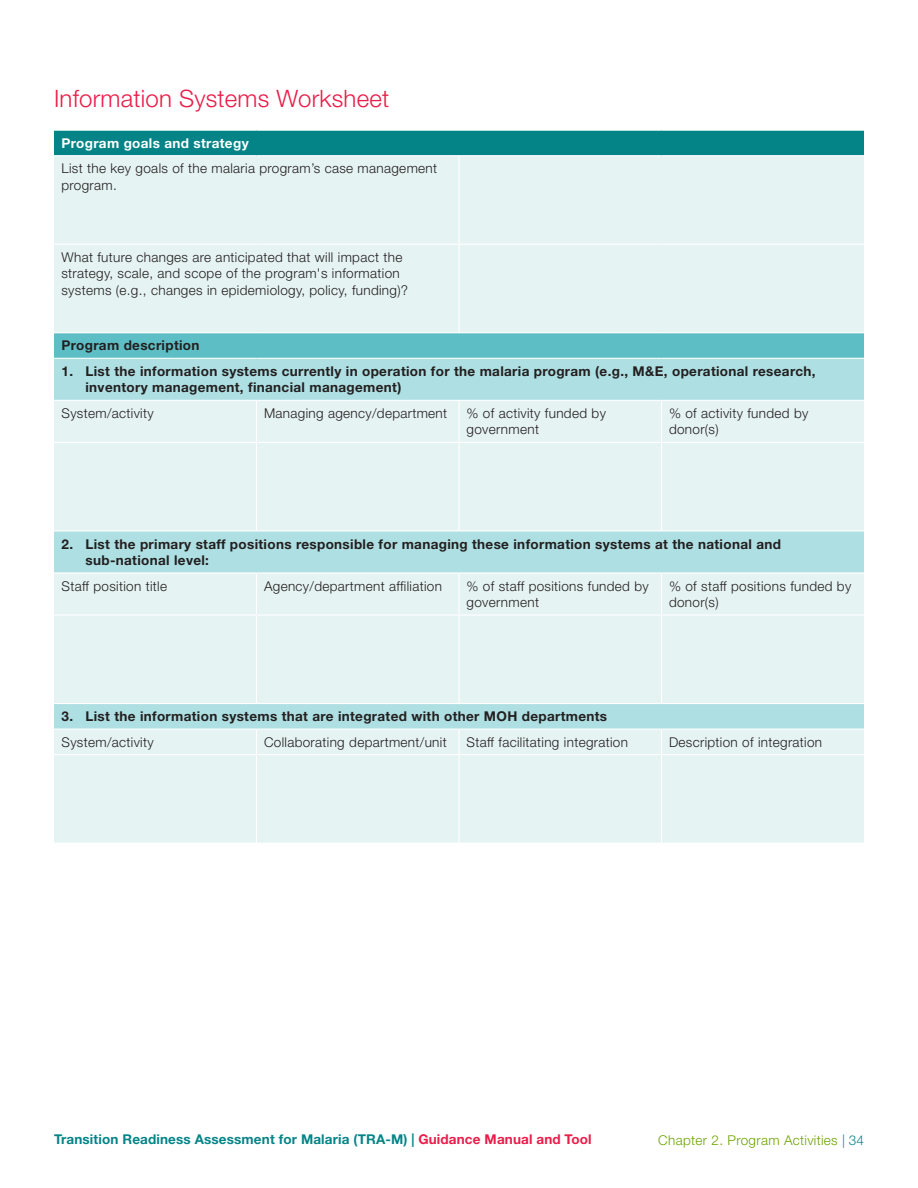
<style>
.page{position:relative;width:918px;height:1188px;background:#fff}
.page>*{position:absolute;margin:0;border:0;box-sizing:border-box;transform-origin:0 0}
.t1{font:300 24px "Helvetica Neue LT Std";letter-spacing:.01em;color:#ea1d49}
.t2{font:300 13.5px/16.5px "Helvetica Neue LT Std";letter-spacing:.025em;color:#231f20}
.t3{font:700 13.5px/16.5px "Helvetica Neue LT Std";letter-spacing:.025em;color:#231f20}
.t4{font:700 13.5px "Helvetica Neue LT Std";letter-spacing:.01em;color:#058488}
.t5{font:300 13.5px "Helvetica Neue LT Std";letter-spacing:.025em;color:#6ea400}
.t6{font:700 13.5px "Helvetica Neue LT Std";letter-spacing:.025em;color:#fff}
.s1{color:#ea1d49}
.s2{color:#058488}
</style>
<div class="page">
<div style="left:54px;top:130px;width:810px;height:26px;background:#058488"></div>
<div style="left:54px;top:156px;width:810px;height:687px;background:#e6f3f3"></div>
<div style="left:54px;top:333px;width:810px;height:25px;background:#5dbfc5"></div>
<svg style="left:54px;top:359px;width:810px;height:370px;background:#d5edee"></svg>
<hr style="left:54px;top:130px;width:202px;height:1px;background:#fff">
<hr style="left:256px;top:130px;width:203px;height:1px;background:#fff">
<hr style="left:459px;top:130px;width:203px;height:1px;background:#fff">
<hr style="left:662px;top:130px;width:202px;height:1px;background:#fff">
<hr style="left:54px;top:155px;width:202px;height:1px;background:#fff">
<hr style="left:256px;top:155px;width:203px;height:1px;background:#fff">
<hr style="left:459px;top:155px;width:203px;height:1px;background:#fff">
<hr style="left:458px;top:156px;width:2px;height:88px;background:#fff">
<hr style="left:662px;top:155px;width:202px;height:1px;background:#fff">
<hr style="left:54px;top:244px;width:202px;height:1px;background:#fff">
<hr style="left:256px;top:244px;width:203px;height:1px;background:#fff">
<hr style="left:459px;top:244px;width:203px;height:1px;background:#fff">
<hr style="left:458px;top:245px;width:2px;height:87px;background:#fff">
<hr style="left:662px;top:244px;width:202px;height:1px;background:#fff">
<hr style="left:54px;top:332px;width:202px;height:1px;background:#fff">
<hr style="left:256px;top:332px;width:203px;height:1px;background:#fff">
<hr style="left:459px;top:332px;width:203px;height:1px;background:#fff">
<hr style="left:662px;top:332px;width:202px;height:1px;background:#fff">
<hr style="left:54px;top:358px;width:202px;height:1px;background:#fff">
<hr style="left:256px;top:358px;width:203px;height:1px;background:#fff">
<hr style="left:459px;top:358px;width:203px;height:1px;background:#fff">
<hr style="left:662px;top:358px;width:202px;height:1px;background:#fff">
<hr style="left:54px;top:400px;width:202px;height:1px;background:#fff">
<hr style="left:256px;top:400px;width:203px;height:1px;background:#fff">
<hr style="left:256px;top:401px;width:1px;height:41px;background:#fff">
<hr style="left:459px;top:400px;width:203px;height:1px;background:#fff">
<hr style="left:458px;top:401px;width:2px;height:41px;background:#fff">
<hr style="left:662px;top:400px;width:202px;height:1px;background:#fff">
<hr style="left:661px;top:401px;width:1px;height:41px;background:#fff">
<hr style="left:54px;top:442px;width:202px;height:1px;background:#fff">
<hr style="left:256px;top:442px;width:203px;height:1px;background:#fff">
<hr style="left:256px;top:443px;width:1px;height:87px;background:#fff">
<hr style="left:459px;top:442px;width:203px;height:1px;background:#fff">
<hr style="left:458px;top:443px;width:2px;height:87px;background:#fff">
<hr style="left:662px;top:442px;width:202px;height:1px;background:#fff">
<hr style="left:661px;top:443px;width:1px;height:87px;background:#fff">
<hr style="left:54px;top:530px;width:202px;height:1px;background:#fff">
<hr style="left:256px;top:530px;width:203px;height:1px;background:#fff">
<hr style="left:459px;top:530px;width:203px;height:1px;background:#fff">
<hr style="left:662px;top:530px;width:202px;height:1px;background:#fff">
<hr style="left:54px;top:572px;width:202px;height:2px;background:#fff">
<hr style="left:256px;top:572px;width:203px;height:2px;background:#fff">
<hr style="left:256px;top:574px;width:1px;height:40px;background:#fff">
<hr style="left:459px;top:572px;width:203px;height:2px;background:#fff">
<hr style="left:458px;top:574px;width:2px;height:40px;background:#fff">
<hr style="left:662px;top:572px;width:202px;height:2px;background:#fff">
<hr style="left:661px;top:574px;width:1px;height:40px;background:#fff">
<hr style="left:54px;top:614px;width:202px;height:2px;background:#fff">
<hr style="left:256px;top:614px;width:203px;height:2px;background:#fff">
<hr style="left:256px;top:616px;width:1px;height:87px;background:#fff">
<hr style="left:459px;top:614px;width:203px;height:2px;background:#fff">
<hr style="left:458px;top:616px;width:2px;height:87px;background:#fff">
<hr style="left:662px;top:614px;width:202px;height:2px;background:#fff">
<hr style="left:661px;top:616px;width:1px;height:87px;background:#fff">
<hr style="left:54px;top:703px;width:202px;height:1px;background:#fff">
<hr style="left:256px;top:703px;width:203px;height:1px;background:#fff">
<hr style="left:459px;top:703px;width:203px;height:1px;background:#fff">
<hr style="left:662px;top:703px;width:202px;height:1px;background:#fff">
<hr style="left:54px;top:729px;width:202px;height:1px;background:#fff">
<hr style="left:256px;top:729px;width:203px;height:1px;background:#fff">
<svg style="left:256px;top:730px;width:1px;height:24px"></svg>
<hr style="left:459px;top:729px;width:203px;height:1px;background:#fff">
<hr style="left:458px;top:730px;width:2px;height:24px;background:#fff">
<hr style="left:662px;top:729px;width:202px;height:1px;background:#fff">
<svg style="left:661px;top:730px;width:1px;height:24px"></svg>
<hr style="left:54px;top:754px;width:202px;height:1px;background:#fff">
<hr style="left:256px;top:754px;width:203px;height:1px;background:#fff">
<hr style="left:256px;top:755px;width:1px;height:88px;background:#fff">
<hr style="left:459px;top:754px;width:203px;height:1px;background:#fff">
<hr style="left:458px;top:755px;width:2px;height:88px;background:#fff">
<hr style="left:662px;top:754px;width:202px;height:1px;background:#fff">
<hr style="left:661px;top:755px;width:1px;height:88px;background:#fff">
<h1 class="t1" style="left:54px;top:84px;width:337px">Information Systems Worksheet</h1>
<p class="t6" style="left:62px;top:135px;width:189px">Program goals and strategy</p>
<p class="t2" style="left:62px;top:160px;width:377px">List the key goals of the malaria program’s case management program.</p>
<p class="t2" style="left:62px;top:248px;width:348px">What future changes are anticipated that will impact the strategy, scale, and scope of the program's information systems (e.g., changes in epidemiology, policy, funding)?</p>
<p class="t3" style="left:62px;top:337px;width:140px">Program description</p>
<p class="t3" style="left:86px;top:363px;width:732px;text-indent:-24px">1. List the information systems currently in operation for the malaria program (e.g., M&amp;E, operational research, inventory management, financial management)</p>
<p class="t2" style="left:62px;top:405px;width:94px">System/activity</p>
<p class="t2" style="left:264px;top:405px;width:185px">Managing agency/department</p>
<p class="t2" style="left:466px;top:405px;width:141px">% of activity funded by government</p>
<p class="t2" style="left:669px;top:405px;width:141px">% of activity funded by donor(s)</p>
<p class="t3" style="left:86px;top:535px;width:697px;text-indent:-24px">2. List the primary staff positions responsible for managing these information systems at the national and sub-national level:</p>
<p class="t2" style="left:62px;top:577px;width:107px">Staff position title</p>
<p class="t2" style="left:264px;top:577px;width:179px">Agency/department affiliation</p>
<p class="t2" style="left:466px;top:577px;width:184px">% of staff positions funded by government</p>
<p class="t2" style="left:669px;top:577px;width:184px">% of staff positions funded by donor(s)</p>
<p class="t3" style="left:62px;top:708px;width:547px">3. List the information systems that are integrated with other MOH departments</p>
<p class="t2" style="left:62px;top:733px;width:94px">System/activity</p>
<p class="t2" style="left:264px;top:733px;width:184px">Collaborating department/unit</p>
<p class="t2" style="left:466px;top:733px;width:163px">Staff facilitating integration</p>
<p class="t2" style="left:669px;top:733px;width:155px">Description of integration</p>
<p class="t4" style="left:54px;top:1131px;width:539px">Transition Readiness Assessment for Malaria (TRA-M) | <span class="s1">Guidance Manual and Tool</span></p>
<p class="t5" style="left:658px;top:1131px;width:207px">Chapter 2. Program Activities <span class="s2">| 34</span></p>
</div>
